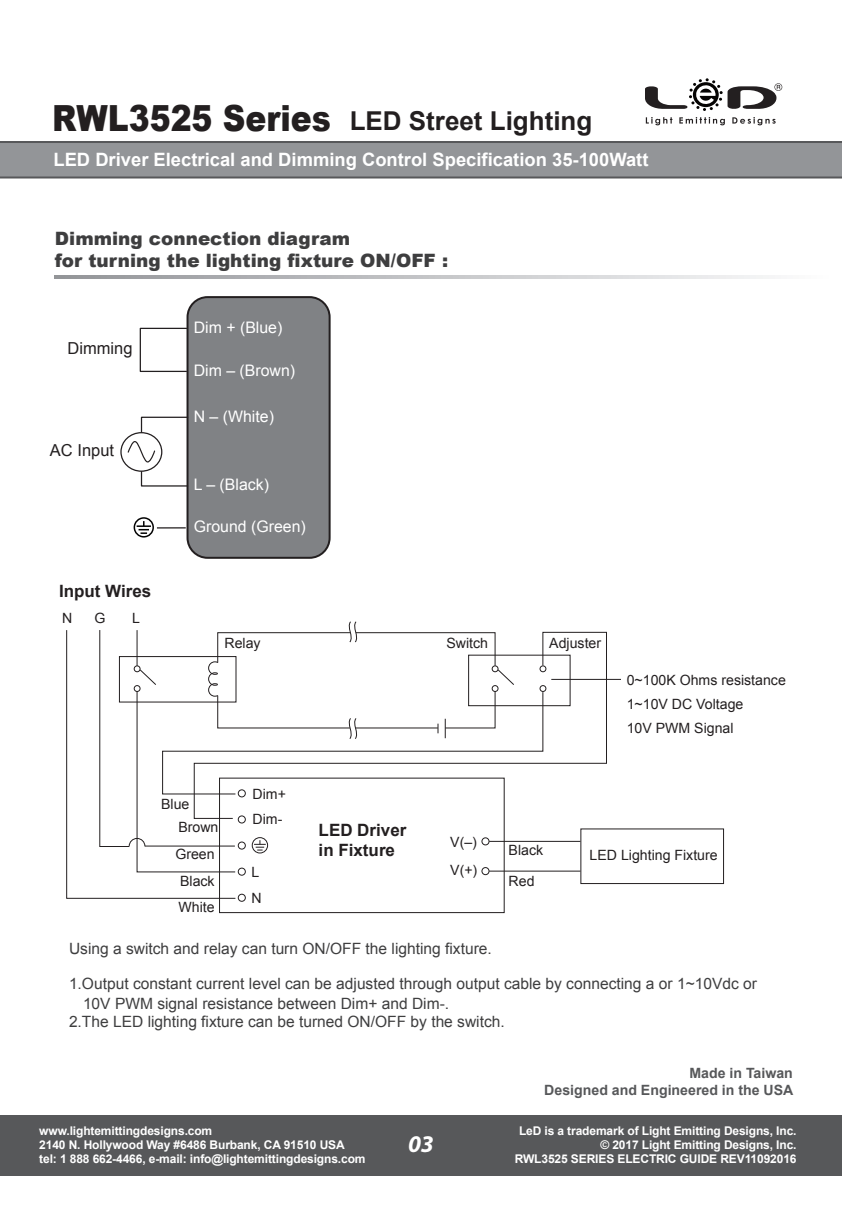
<style>
.page{position:relative;width:842px;height:1214px;background:#fff}
.page>*{position:absolute;margin:0;border:0;box-sizing:border-box;transform-origin:0 0}
.t1{font:700 26px "Arial";color:#231f20}
.t2{font:italic 700 24px "Myriad Pro";color:#fff}
.t3{font:700 18.4px "Arial";color:#fff}
.t4{font:900 18.4px/22px "Arial";color:#3e3e3f}
.t5{font:700 17px/20.4px "Arial";color:#231f20}
.t6{font:16.4px "Arial";color:#231f20}
.t7{font:15.8px "Arial";color:#fff}
.t8{font:15.6px/19.8px "Arial";color:#3e3e3f}
.t9{font:14.2px/24px "Arial";color:#231f20}
.t10{font:700 14.2px/17px "Arial";color:#57585a;text-align:right}
.t11{font:700 12px/14.2px "Arial";letter-spacing:-.01em;color:#fff;text-align:right}
.s1{font-weight:900;font-size:36px}
</style>
<div class="page">
<div style="left:0;top:1114px;width:842px;height:61px;background:#57585a"></div>
<div style="left:0;top:142px;width:842px;height:35px;background:#939598"></div>
<hr style="left:0;top:141px;width:842px;height:2px;background:#57585a">
<hr style="left:0;top:176px;width:842px;height:2px;background:#57585a">
<svg style="left:645px;top:78px;width:137px;height:33px"></svg>
<svg style="left:646px;top:117px;width:26px;height:8px"></svg>
<svg style="left:679px;top:117px;width:46px;height:8px"></svg>
<svg style="left:732px;top:117px;width:44px;height:8px"></svg>
<svg style="left:55px;top:276px;width:714px;height:2px"></svg>
<div style="left:238px;top:893px;width:8px;height:8px;border:1px solid #231f20;border-radius:50%"></div>
<div style="left:238px;top:867px;width:8px;height:8px;border:1px solid #231f20;border-radius:50%"></div>
<svg style="left:66px;top:630px;width:170px;height:269px"></svg>
<div style="left:481px;top:867px;width:8px;height:8px;border:1px solid #231f20;border-radius:50%"></div>
<hr style="left:489px;top:840px;width:91px;height:1px;background:#231f20">
<hr style="left:489px;top:870px;width:91px;height:1px;background:#231f20">
<svg style="left:544px;top:631px;width:63px;height:133px"></svg>
<svg style="left:99px;top:621px;width:445px;height:251px"></svg>
<hr style="left:551px;top:678px;width:70px;height:1px;background:#231f20">
<div style="left:140px;top:328px;width:47px;height:44px;border:1px solid #231f20"></div>
<div style="left:188px;top:297px;width:142px;height:260px;background:#808285;border-radius:20px"></div>
<div style="left:187px;top:296px;width:144px;height:262px;border:2px solid #231f20;border-radius:20px"></div>
<div style="left:134px;top:517px;width:20px;height:20px;border:2px solid #030303;border-radius:50%"></div>
<svg style="left:137px;top:521px;width:14px;height:13px"></svg>
<svg style="left:157px;top:527px;width:29px;height:1px"></svg>
<div style="left:141px;top:416px;width:47px;height:70px;border:1px solid #231f20"></div>
<svg style="left:121px;top:432px;width:41px;height:39px"></svg>
<div style="left:120px;top:432px;width:42px;height:40px;border:1px solid #231f20;border-radius:50%"></div>
<svg style="left:127px;top:440px;width:29px;height:23px"></svg>
<h1 class="t1" style="left:52px;top:103px;width:542px"><span class="s1">RWL3525 Series</span> LED Street Lighting</h1>
<h3 class="t3" style="left:53px;top:148px;width:596px">LED Driver Electrical and Dimming Control Specification 35-100Watt</h3>
<h3 class="t4" style="left:55px;top:226px;width:395px">Dimming connection diagram<br>for turning the lighting fixture ON/OFF :</h3>
<h3 class="t6" style="left:68px;top:338px;width:67px">Dimming</h3>
<h3 class="t6" style="left:50px;top:440px;width:66px">AC Input</h3>
<h3 class="t5" style="left:59px;top:581px;width:94px">Input Wires</h3>
<p class="t9" style="left:62px;top:606px;width:12px">N</p>
<p class="t9" style="left:132px;top:606px;width:9px">L</p>
<p class="t9" style="left:94px;top:606px;width:13px">G</p>
<h3 class="t7" style="left:194px;top:317px;width:90px">Dim + (Blue)</h3>
<h3 class="t7" style="left:194px;top:360px;width:103px">Dim – (Brown)</h3>
<h3 class="t7" style="left:194px;top:405px;width:82px">N – (White)</h3>
<h3 class="t7" style="left:194px;top:474px;width:77px">L – (Black)</h3>
<h3 class="t7" style="left:194px;top:516px;width:114px">Ground (Green)</h3>
<p class="t9" style="left:225px;top:631px;width:38px">Relay</p>
<p class="t9" style="left:446px;top:631px;width:43px">Switch</p>
<p class="t9" style="left:549px;top:630px;width:53px">Adjuster</p>
<p class="t9" style="left:627px;top:667px;width:161px">0~100K Ohms resistance<br>1~10V DC Voltage<br>10V PWM Signal</p>
<p class="t9" style="left:253px;top:781px;width:35px;line-height:25.2px">Dim+<br>Dim-</p>
<p class="t9" style="left:161px;top:792px;width:30px">Blue</p>
<p class="t9" style="left:178px;top:814px;width:42px">Brown</p>
<h3 class="t5" style="left:319px;top:820px;width:89px">LED Driver in Fixture</h3>
<p class="t9" style="left:450px;top:827px;width:29px;line-height:28.4px">V(–)<br>V(+)</p>
<p class="t9" style="left:175px;top:841px;width:41px;line-height:26.4px;text-align:center">Green<br>Black</p>
<p class="t9" style="left:509px;top:837px;width:36px">Black</p>
<p class="t9" style="left:251px;top:859px;width:9px">L</p>
<p class="t9" style="left:509px;top:868px;width:27px">Red</p>
<p class="t9" style="left:178px;top:895px;width:38px">White</p>
<p class="t9" style="left:251px;top:885px;width:12px">N</p>
<p class="t9" style="left:590px;top:843px;width:130px">LED Lighting Fixture</p>
<p class="t8" style="left:69px;top:938px;width:424px">Using a switch and relay can turn ON/OFF the lighting fixture.</p>
<p class="t8" style="left:83px;top:973px;width:675px;text-indent:-14px">1.Output constant current level can be adjusted through output cable by connecting a or 1~10Vdc or<br>10V PWM signal resistance between Dim+ and Dim-.</p>
<p class="t8" style="left:69px;top:1011px;width:437px">2.The LED lighting fixture can be turned ON/OFF by the switch.</p>
<p class="t11" style="left:39px;top:1123px;width:328px;text-align:left">www.lightemittingdesigns.com<br>2140 N. Hollywood Way #6486 Burbank, CA 91510 USA<br>tel: 1 888 662-4466, e-mail: info@lightemittingdesigns.com</p>
<h2 class="t2" style="left:408px;top:1128px;width:27px">03</h2>
<p class="t10" style="left:544px;top:1064px;width:251px">Made in Taiwan<br>Designed and Engineered in the USA</p>
<p class="t11" style="left:515px;top:1123px;width:283px">LeD is a trademark of Light Emitting Designs, Inc. © 2017 Light Emitting Designs, Inc.<br>RWL3525 SERIES ELECTRIC GUIDE REV11092016</p>
</div>
